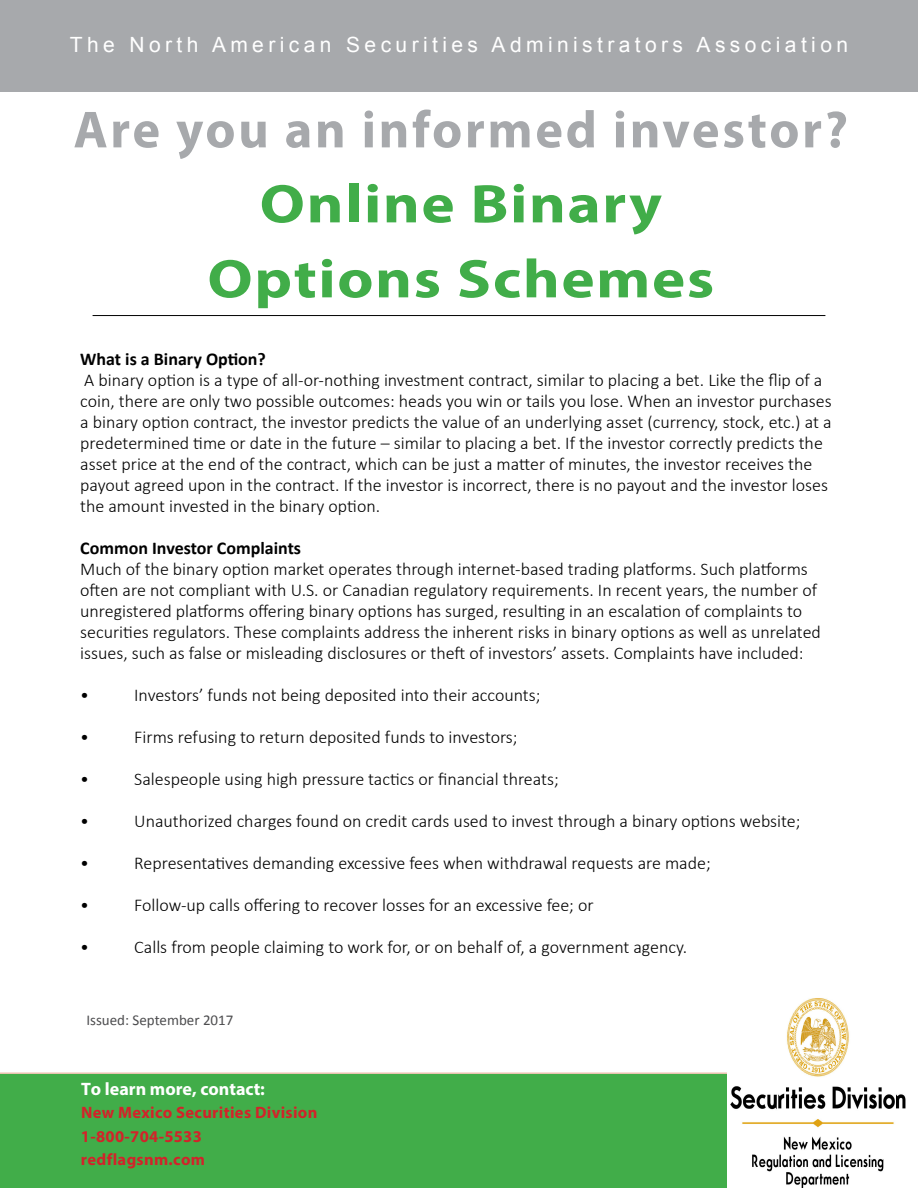
<style>
.page{position:relative;width:918px;height:1188px;background:#fff}
.page>*{position:absolute;margin:0;border:0;box-sizing:border-box;transform-origin:0 0}
.t1{font:700 54.75px/75px "Myriad Pro";letter-spacing:.025em;color:#41ad49;text-align:center;scale:1.15 1}
.t2{font:700 52.5px "Myriad Pro";letter-spacing:.05em;color:#a7a9ac}
.t3{font:21px "Arial";letter-spacing:.21em;color:#fff}
.t4{font:300 18px/21px "Calibri";color:#000}
.t5{font:700 18px "Calibri";color:#000}
.t6{font:700 18px "Myriad Pro";color:#fff}
.t7{font:700 16.5px/23.4px "Myriad Pro";letter-spacing:.02em;color:#d2232a}
.t8{font:15px "Calibri";color:#4d4d4f}
</style>
<div class="page">
<div style="left:0;top:0;width:918px;height:92px;background:#a7a9ac"></div>
<div style="left:0;top:1072px;width:727px;height:116px;background:#41ad49"></div>
<hr style="left:93px;top:315px;width:732px;height:1px;background:#000">
<img style="left:730px;top:998px;width:176px;height:190px">
<p class="t3" style="left:70px;top:31px;width:780px">The North American Securities Administrators Association</p>
<h2 class="t2" style="left:73px;top:95px;width:776px">Are you an informed investor?</h2>
<h1 class="t1" style="left:207px;top:165px;width:442px">Online Binary<br>Options Schemes</h1>
<p class="t5" style="left:80px;top:348px;width:187px">What is a Binary Option?</p>
<p class="t4" style="left:80px;top:369px;width:753px">A binary option is a type of all-or-nothing investment contract, similar to placing a bet. Like the flip of a coin, there are only two possible outcomes: heads you win or tails you lose. When an investor purchases a binary option contract, the investor predicts the value of an underlying asset (currency, stock, etc.) at a predetermined time or date in the future – similar to placing a bet. If the investor correctly predicts the asset price at the end of the contract, which can be just a matter of minutes, the investor receives the payout agreed upon in the contract. If the investor is incorrect, there is no payout and the investor loses the amount invested in the binary option.</p>
<p class="t5" style="left:80px;top:537px;width:222px">Common Investor Complaints</p>
<p class="t4" style="left:80px;top:558px;width:742px">Much of the binary option market operates through internet-based trading platforms. Such platforms often are not compliant with U.S. or Canadian regulatory requirements. In recent years, the number of unregistered platforms offering binary options has surged, resulting in an escalation of complaints to securities regulators. These complaints address the inherent risks in binary options as well as unrelated issues, such as false or misleading disclosures or theft of investors’ assets. Complaints have included:</p>
<p class="t4" style="left:80px;top:684px;width:10px">•</p>
<p class="t4" style="left:134px;top:684px;width:408px">Investors’ funds not being deposited into their accounts;</p>
<p class="t4" style="left:80px;top:726px;width:10px">•</p>
<p class="t4" style="left:134px;top:726px;width:385px">Firms refusing to return deposited funds to investors;</p>
<p class="t4" style="left:80px;top:768px;width:10px">•</p>
<p class="t4" style="left:134px;top:768px;width:426px">Salespeople using high pressure tactics or financial threats;</p>
<p class="t4" style="left:80px;top:810px;width:10px">•</p>
<p class="t4" style="left:134px;top:810px;width:668px">Unauthorized charges found on credit cards used to invest through a binary options website;</p>
<p class="t4" style="left:80px;top:852px;width:10px">•</p>
<p class="t4" style="left:134px;top:852px;width:578px">Representatives demanding excessive fees when withdrawal requests are made;</p>
<p class="t4" style="left:80px;top:894px;width:10px">•</p>
<p class="t4" style="left:134px;top:894px;width:461px">Follow-up calls offering to recover losses for an excessive fee; or</p>
<p class="t4" style="left:80px;top:936px;width:10px">•</p>
<p class="t4" style="left:134px;top:936px;width:555px">Calls from people claiming to work for, or on behalf of, a government agency.</p>
<p class="t8" style="left:86px;top:1011px;width:149px">Issued: September 2017</p>
<p class="t6" style="left:81px;top:1077px;width:185px">To learn more, contact:</p>
<p class="t7" style="left:81px;top:1100px;width:238px">New Mexico Securities Division<br>1-800-704-5533 redflagsnm.com</p>
</div>
